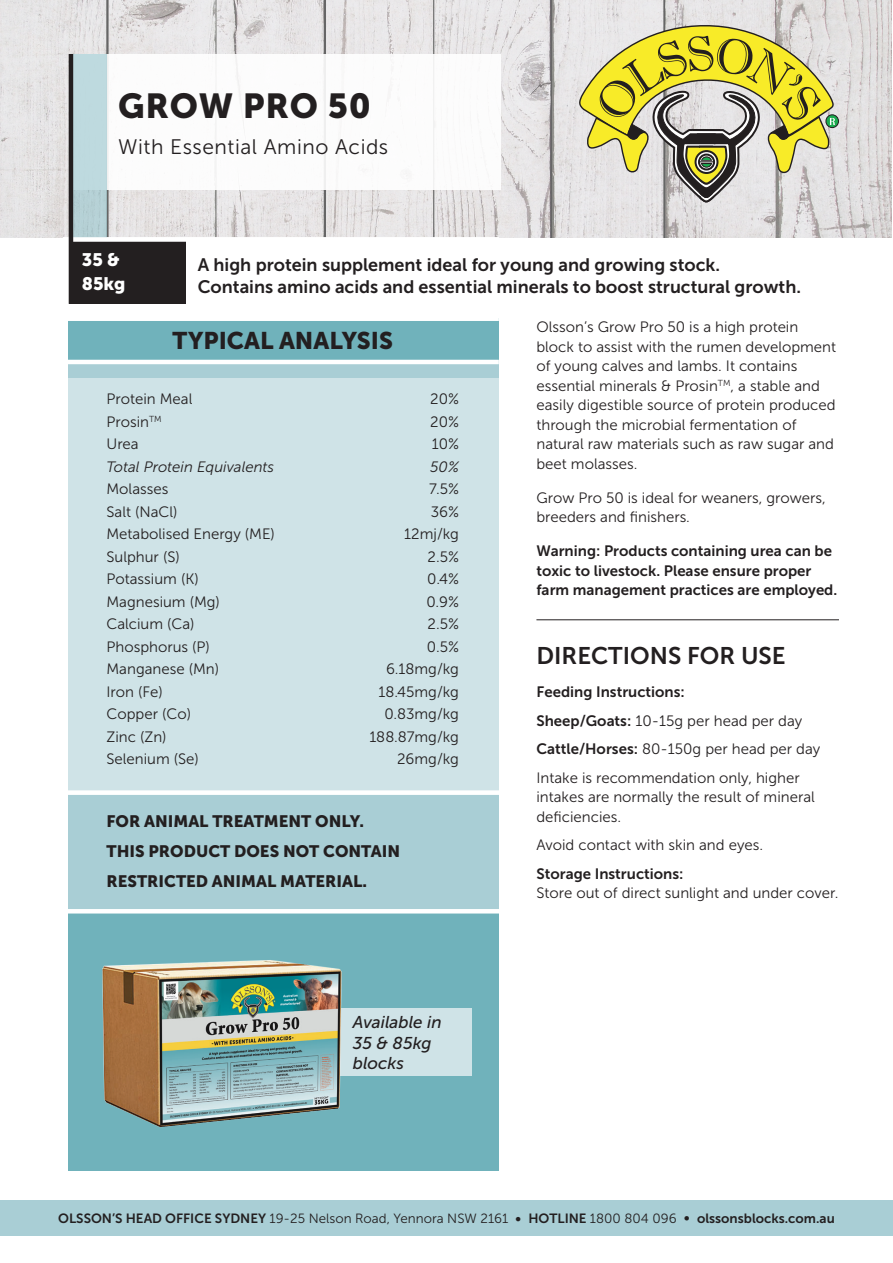
<style>
.page{position:relative;width:893px;height:1263px;background:#fff}
.page>*{position:absolute;margin:0;border:0;box-sizing:border-box;transform-origin:0 0}
.t1{font:34.5px "Museo Sans 900";letter-spacing:.025em;color:#231f20}
.t2{font:24px "Museo Sans 700";color:#231f20}
.t3{font:24px "Museo Sans 900";color:#231f20}
.t4{font:21px "Museo Sans 300";letter-spacing:.025em;color:#231f20}
.t5{font:18px "Museo Sans 700";color:#231f20}
.t6{font:18px/24px "Museo Sans 900";color:#fff}
.t7{font:italic 17.1px/20.5px "Museo Sans 500";color:#231f20}
.t8{font:16.5px/30px "Museo Sans 900";color:#231f20}
.t9{font:15px/19.5px "Museo Sans 300";color:#231f20}
.t10{font:15px/19.5px "Museo Sans 700";color:#231f20}
.t11{font:italic 15px "Museo Sans 300";color:#231f20}
.t12{font:13.35px "Museo Sans 700";color:#231f20}
.s1{font-family:"Museo Sans 700"}
.s2{font-family:"Museo Sans 300"}
</style>
<div class="page">
<div style="left:0;top:1200px;width:893px;height:35px;background:#a9ced5"></div>
<img style="left:0;top:0;width:892px;height:237px">
<div style="left:71px;top:54px;width:429px;height:136px;background:#fff"></div>
<svg style="left:826px;top:115px;width:12px;height:13px"></svg>
<div style="left:825px;top:114px;width:14px;height:14px;border:1px solid #231f20;border-radius:50%"></div>
<svg style="left:579px;top:25px;width:256px;height:177px;background:#c9c484"></svg>
<div style="left:69px;top:364px;width:430px;height:534px;background:#cfe3e7"></div>
<div style="left:69px;top:319px;width:430px;height:59px;background:#a9ced5"></div>
<div style="left:69px;top:321px;width:430px;height:39px;background:#70b2bb"></div>
<div style="left:63px;top:316px;width:436px;height:5px;background:#fff"></div>
<hr style="left:63px;top:360px;width:436px;height:4px;background:#fff">
<svg style="left:73px;top:54px;width:33px;height:183px;background:#bad5da"></svg>
<div style="left:69px;top:239px;width:116px;height:65px;background:#231f20"></div>
<hr style="left:536px;top:619px;width:303px;height:1px;background:#231f20">
<div style="left:63px;top:237px;width:436px;height:5px;background:#fff"></div>
<hr style="left:69px;top:54px;width:4px;height:250px;background:#231f20">
<div style="left:69px;top:795px;width:430px;height:116px;background:#a9ced5"></div>
<div style="left:69px;top:913px;width:430px;height:258px;background:#70b2bb"></div>
<hr style="left:66px;top:909px;width:436px;height:4px;background:#fff">
<div style="left:63px;top:790px;width:438px;height:5px;background:#fff"></div>
<div style="left:158px;top:1008px;width:314px;height:68px;background:#cfe3e7"></div>
<img style="left:102px;top:960px;width:240px;height:167px">
<p class="t1" style="left:118px;top:86px;width:254px">GROW PRO 50</p>
<p class="t4" style="left:118px;top:135px;width:272px">With Essential Amino Acids</p>
<p class="t6" style="left:82px;top:248px;width:45px">35 &amp;<br>85kg</p>
<p class="t5" style="left:198px;top:255px;width:524px">A high protein supplement ideal for young and growing stock.</p>
<p class="t5" style="left:198px;top:276px;width:605px">Contains amino acids and essential minerals to boost structural growth.</p>
<p class="t9" style="left:536px;top:317px;width:301px">Olsson’s Grow Pro 50 is a high protein block to assist with the rumen development of young calves and lambs. It contains essential minerals &amp; Prosin<sup>TM</sup>, a stable and easily digestible source of protein produced through the microbial fermentation of natural raw materials such as raw sugar and beet molasses.</p>
<p class="t9" style="left:536px;top:488px;width:291px">Grow Pro 50 is ideal for weaners, growers, breeders and finishers.</p>
<p class="t10" style="left:536px;top:541px;width:302px">Warning: Products containing urea can be toxic to livestock. Please ensure proper farm management practices are employed.</p>
<p class="t3" style="left:172px;top:327px;width:222px">TYPICAL ANALYSIS</p>
<p class="t9" style="left:430px;top:389px;width:30px">20%</p>
<p class="t9" style="left:430px;top:412px;width:30px">20%</p>
<p class="t9" style="left:432px;top:434px;width:29px">10%</p>
<p class="t11" style="left:430px;top:458px;width:30px">50%</p>
<p class="t9" style="left:429px;top:479px;width:31px">7.5%</p>
<p class="t9" style="left:431px;top:502px;width:30px">36%</p>
<p class="t9" style="left:404px;top:524px;width:56px">12mj/kg</p>
<p class="t9" style="left:427px;top:547px;width:33px">2.5%</p>
<p class="t9" style="left:427px;top:569px;width:33px">0.4%</p>
<p class="t9" style="left:427px;top:592px;width:34px">0.9%</p>
<p class="t9" style="left:427px;top:614px;width:33px">2.5%</p>
<p class="t9" style="left:427px;top:637px;width:34px">0.5%</p>
<p class="t9" style="left:386px;top:659px;width:74px">6.18mg/kg</p>
<p class="t9" style="left:379px;top:682px;width:82px">18.45mg/kg</p>
<p class="t9" style="left:385px;top:704px;width:76px">0.83mg/kg</p>
<p class="t9" style="left:369px;top:727px;width:91px">188.87mg/kg</p>
<p class="t9" style="left:397px;top:749px;width:63px">26mg/kg</p>
<p class="t9" style="left:106px;top:389px;width:87px">Protein Meal</p>
<p class="t9" style="left:106px;top:412px;width:57px">Prosin<sup>TM</sup></p>
<p class="t9" style="left:106px;top:434px;width:34px">Urea</p>
<p class="t11" style="left:106px;top:458px;width:169px">Total Protein Equivalents</p>
<p class="t9" style="left:106px;top:479px;width:63px">Molasses</p>
<p class="t9" style="left:106px;top:502px;width:73px">Salt (NaCl)</p>
<p class="t9" style="left:106px;top:524px;width:170px">Metabolised Energy (ME)</p>
<p class="t9" style="left:106px;top:547px;width:75px">Sulphur (S)</p>
<p class="t9" style="left:106px;top:569px;width:94px">Potassium (K)</p>
<p class="t9" style="left:106px;top:592px;width:115px">Magnesium (Mg)</p>
<p class="t9" style="left:106px;top:614px;width:90px">Calcium (Ca)</p>
<p class="t9" style="left:106px;top:637px;width:105px">Phosphorus (P)</p>
<p class="t9" style="left:106px;top:659px;width:114px">Manganese (Mn)</p>
<p class="t9" style="left:106px;top:682px;width:58px">Iron (Fe)</p>
<p class="t9" style="left:106px;top:704px;width:86px">Copper (Co)</p>
<p class="t9" style="left:106px;top:727px;width:62px">Zinc (Zn)</p>
<p class="t9" style="left:106px;top:749px;width:94px">Selenium (Se)</p>
<p class="t2" style="left:536px;top:643px;width:251px">DIRECTIONS FOR USE</p>
<p class="t10" style="left:536px;top:682px;width:150px">Feeding Instructions:</p>
<p class="t9" style="left:536px;top:711px;width:267px"><span class="s1">Sheep/Goats:</span> 10-15g per head per day</p>
<p class="t9" style="left:536px;top:739px;width:285px"><span class="s1">Cattle/Horses:</span> 80-150g per head per day</p>
<p class="t9" style="left:536px;top:768px;width:280px">Intake is recommendation only, higher intakes are normally the result of mineral deficiencies.</p>
<p class="t9" style="left:536px;top:835px;width:228px">Avoid contact with skin and eyes.</p>
<p class="t10" style="left:536px;top:864px;width:149px">Storage Instructions:</p>
<p class="t9" style="left:536px;top:883px;width:304px">Store out of direct sunlight and under cover.</p>
<p class="t8" style="left:106px;top:806px;width:259px">FOR ANIMAL TREATMENT ONLY.</p>
<p class="t8" style="left:106px;top:836px;width:295px">THIS PRODUCT DOES NOT CONTAIN<br>RESTRICTED ANIMAL MATERIAL.</p>
<p class="t7" style="left:353px;top:1012px;width:90px">Available in<br>35 &amp; 85kg blocks</p>
<p class="t12" style="left:58px;top:1210px;width:778px">OLSSON’S HEAD OFFICE SYDNEY <span class="s2">19-25 Nelson Road, Yennora NSW 2161</span> • HOTLINE <span class="s2">1800 804 096</span> • olssonsblocks.com.au</p>
</div>
